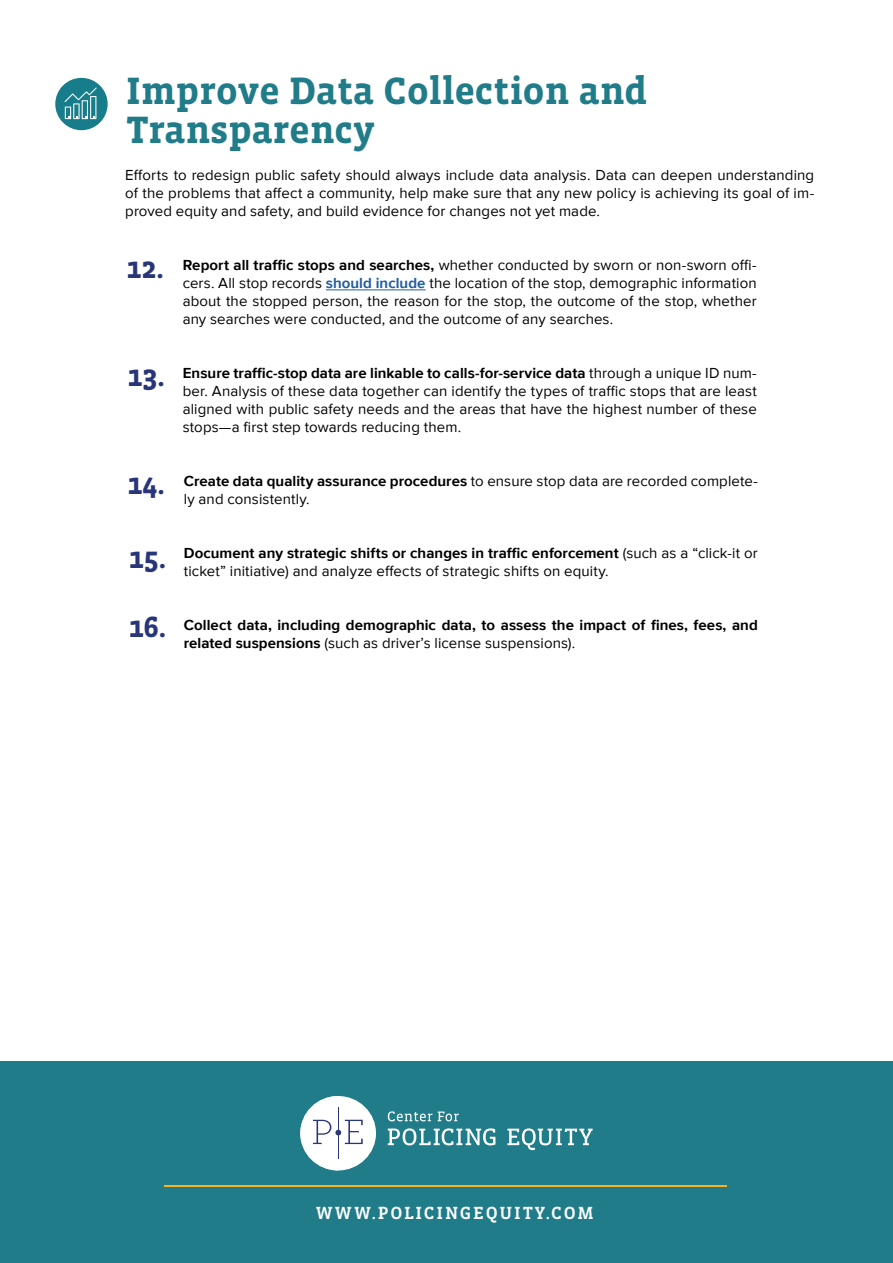
<style>
.page{position:relative;width:893px;height:1263px;background:#fff}
.page>*{position:absolute;margin:0;border:0;box-sizing:border-box;transform-origin:0 0}
.t1{font:700 39px/39px "Vista Slab OTCE";color:#217c89}
.t2{font:700 30px "Vista Slab OTCE";color:#293579}
.t3{font:500 18px "Vista Slab OTCE";letter-spacing:.1em;color:#fff}
.t4{font:15px/18px "Proxima Nova";letter-spacing:.005em;color:#000;text-align:justify}
.t5{font:700 15px/18px "Proxima Nova";letter-spacing:.005em;color:#000}
.s1{font-weight:700}
.s2{font-weight:700;color:#215e9e}
.s3{font-weight:400}
</style>
<div class="page">
<div style="left:0;top:1061px;width:893px;height:202px;background:#217c89"></div>
<hr style="left:326px;top:290px;width:100px;height:1px;background:#215e9e">
<hr style="left:165px;top:1185px;width:562px;height:2px;background:#fcb116">
<svg style="left:388px;top:1111px;width:44px;height:10px"></svg>
<svg style="left:438px;top:1111px;width:21px;height:10px"></svg>
<div style="left:300px;top:1096px;width:76px;height:74px;background:#fff;border-radius:50%"></div>
<svg style="left:300px;top:1096px;width:63px;height:74px"></svg>
<svg style="left:388px;top:1128px;width:107px;height:17px"></svg>
<svg style="left:507px;top:1128px;width:86px;height:22px"></svg>
<div style="left:55px;top:78px;width:53px;height:52px;background:#187d8a;border-radius:50%"></div>
<svg style="left:64px;top:87px;width:33px;height:32px"></svg>
<h1 class="t1" style="left:126px;top:71px;width:522px">Improve Data Collection and<br>Transparency</h1>
<p class="t4" style="left:125px;top:167px;width:690px">Efforts to redesign public safety should always include data analysis. Data can deepen understanding of the problems that affect a community, help make sure that any new policy is achieving its goal of im&shy;proved equity and safety, and build evidence for changes not yet made.</p>
<h2 class="t2" style="left:126px;top:251px;width:39px">12.</h2>
<p class="t4" style="left:183px;top:257px;width:576px"><span class="s1">Report all traffic stops and searches,</span> whether conducted by sworn or non-sworn offi&shy;cers. All stop records <span class="s2">should include</span> the location of the stop, demographic information about the stopped person, the reason for the stop, the outcome of the stop, whether any searches were conducted, and the outcome of any searches.</p>
<h2 class="t2" style="left:128px;top:358px;width:39px">13.</h2>
<p class="t4" style="left:183px;top:365px;width:576px"><span class="s1">Ensure traffic-stop data are linkable to calls-for-service data</span> through a unique ID num&shy;ber. Analysis of these data together can identify the types of traffic stops that are least aligned with public safety needs and the areas that have the highest number of these stops—a first step towards reducing them.</p>
<h2 class="t2" style="left:128px;top:466px;width:39px">14.</h2>
<p class="t4" style="left:184px;top:473px;width:576px"><span class="s1">Create data quality assurance procedures</span> to ensure stop data are recorded complete&shy;ly and consistently.</p>
<h2 class="t2" style="left:129px;top:540px;width:39px">15.</h2>
<p class="t4" style="left:184px;top:545px;width:576px"><span class="s1">Document any strategic shifts or changes in traffic enforcement</span> (such as a “click-it or ticket” initiative) and analyze effects of strategic shifts on equity.</p>
<h2 class="t2" style="left:129px;top:610px;width:39px">16.</h2>
<p class="t5" style="left:184px;top:617px;width:576px">Collect data, including demographic data, to assess the impact of fines, fees, and related suspensions <span class="s3">(such as driver’s license suspensions).</span></p>
<p class="t3" style="left:316px;top:1203px;width:279px">WWW.POLICINGEQUITY.COM</p>
</div>
